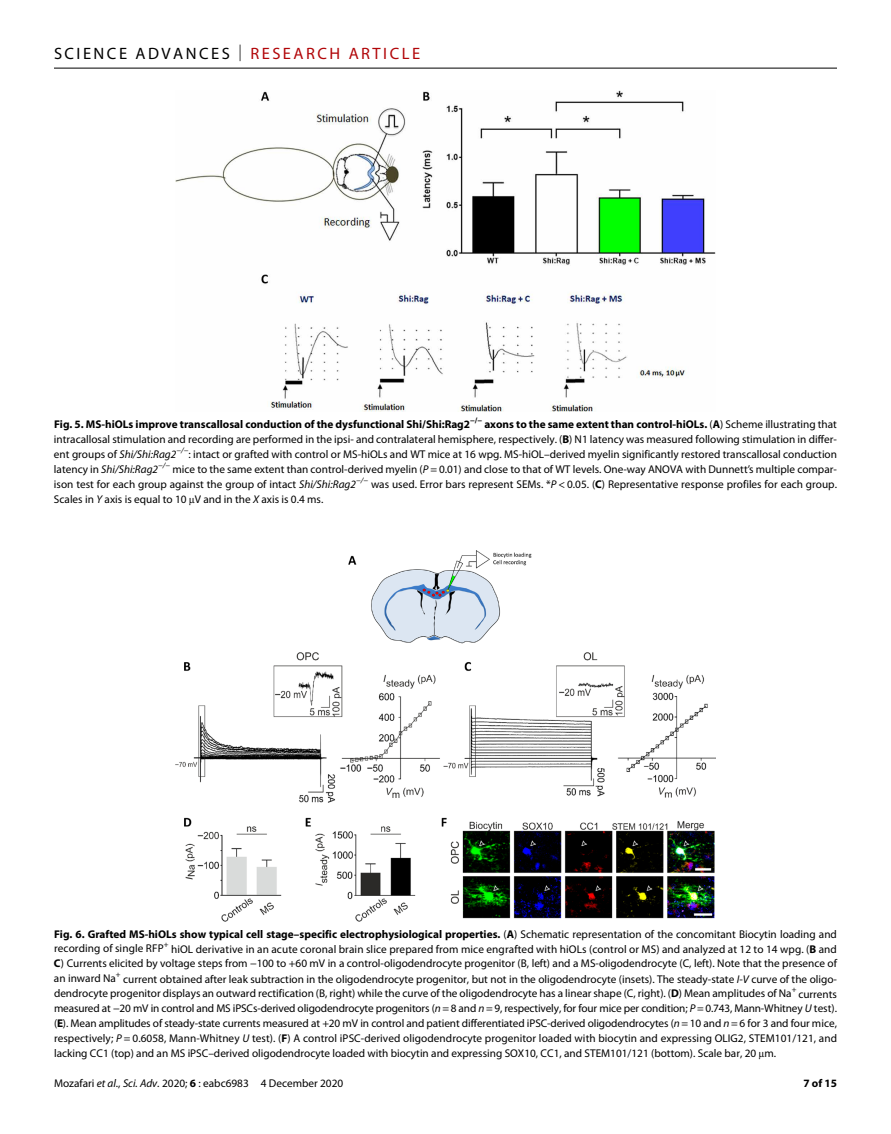
<style>
.page{position:relative;width:891px;height:1134px;background:#fff}
.page>*{position:absolute;margin:0;border:0;box-sizing:border-box;transform-origin:0 0}
.t1{font:16.5px "Myriad Pro";letter-spacing:.15em;color:#000}
.t2{font:11.25px/15px "Myriad Pro";color:#000;text-align:justify}
.t3{font:700 11.25px "Myriad Pro";color:#000}
.s1{font-weight:300}
.s2{color:#b10508}
.s3{font-weight:700}
.s4{font-style:italic}
</style>
<div class="page">
<hr style="left:54px;top:68px;width:783px;height:1px;background:#000">
<img style="left:176px;top:90px;width:540px;height:322px">
<img style="left:176px;top:551px;width:539px;height:370px">
<h1 class="t1" style="left:54px;top:40px;width:368px">SCIENCE ADVANCES <span class="s1">|</span> <span class="s2">RESEARCH ARTICLE</span></h1>
<p class="t2" style="left:54px;top:417px;width:785px"><span class="s3">Fig. 5. MS-hiOLs improve transcallosal conduction of the dysfunctional Shi/Shi:Rag2</span><sup>−/−</sup> <span class="s3">axons to the same extent than control-hiOLs.</span> (<span class="s3">A</span>) Scheme illustrating that intracallosal stimulation and recording are performed in the ipsi- and contralateral hemisphere, respectively. (<span class="s3">B</span>) N1 latency was measured following stimulation in differ&shy;ent groups of <span class="s4">Shi/Shi:Rag2</span><sup>−/−</sup>: intact or grafted with control or MS-hiOLs and WT mice at 16 wpg. MS-hiOL–derived myelin significantly restored transcallosal conduction latency in <span class="s4">Shi/Shi:Rag2</span><sup>−/−</sup> mice to the same extent than control-derived myelin (<span class="s4">P</span> = 0.01) and close to that of WT levels. One-way ANOVA with Dunnett’s multiple compar&shy;ison test for each group against the group of intact <span class="s4">Shi/Shi:Rag2</span><sup>−/−</sup> was used. Error bars represent SEMs. *<span class="s4">P</span> &lt; 0.05. (<span class="s3">C</span>) Representative response profiles for each group.<br>Scales in <span class="s4">Y</span> axis is equal to 10 V and in the <span class="s4">X</span> axis is 0.4 ms.</p>
<p class="t2" style="left:54px;top:926px;width:785px"><span class="s3">Fig. 6. Grafted MS-hiOLs show typical cell stage–specific electrophysiological properties.</span> (<span class="s3">A</span>) Schematic representation of the concomitant Biocytin loading and recording of single RFP<sup>+</sup> hiOL derivative in an acute coronal brain slice prepared from mice engrafted with hiOLs (control or MS) and analyzed at 12 to 14 wpg. (<span class="s3">B</span> and <span class="s3">C</span>) Currents elicited by voltage steps from −100 to +60 mV in a control-oligodendrocyte progenitor (B, left) and a MS-oligodendrocyte (C, left). Note that the presence of an inward Na<sup>+</sup> current obtained after leak subtraction in the oligodendrocyte progenitor, but not in the oligodendrocyte (insets). The steady-state <span class="s4">I</span>-<span class="s4">V</span> curve of the oligo&shy;dendrocyte progenitor displays an outward rectification (B, right) while the curve of the oligodendrocyte has a linear shape (C, right). (<span class="s3">D</span>) Mean amplitudes of Na<sup>+</sup> currents measured at −20 mV in control and MS iPSCs-derived oligodendrocyte progenitors (<span class="s4">n</span> = 8 and <span class="s4">n</span> =9, respectively, for four mice per condition; <span class="s4">P</span> =0.743, Mann-Whitney <span class="s4">U</span> test). (<span class="s3">E</span>). Mean amplitudes of steady-state currents measured at +20 mV in control and patient differentiated iPSC-derived oligodendrocytes (<span class="s4">n</span> = 10 and <span class="s4">n</span> = 6 for 3 and four mice, respectively; <span class="s4">P</span> = 0.6058, Mann-Whitney <span class="s4">U</span> test). (<span class="s3">F</span>) A control iPSC-derived oligodendrocyte progenitor loaded with biocytin and expressing OLIG2, STEM101/121, and lacking CC1 (top) and an MS iPSC–derived oligodendrocyte loaded with biocytin and expressing SOX10, CC1, and STEM101/121 (bottom). Scale bar, 20 m.</p>
<p class="t2" style="left:54px;top:1076px;width:291px">Mozafari <span class="s4">et al</span>., <span class="s4">Sci. Adv.</span> 2020; <span class="s3">6</span> : eabc6983 4 December 2020</p>
<p class="t3" style="left:803px;top:1074px;width:35px">7 of 15</p>
</div>
